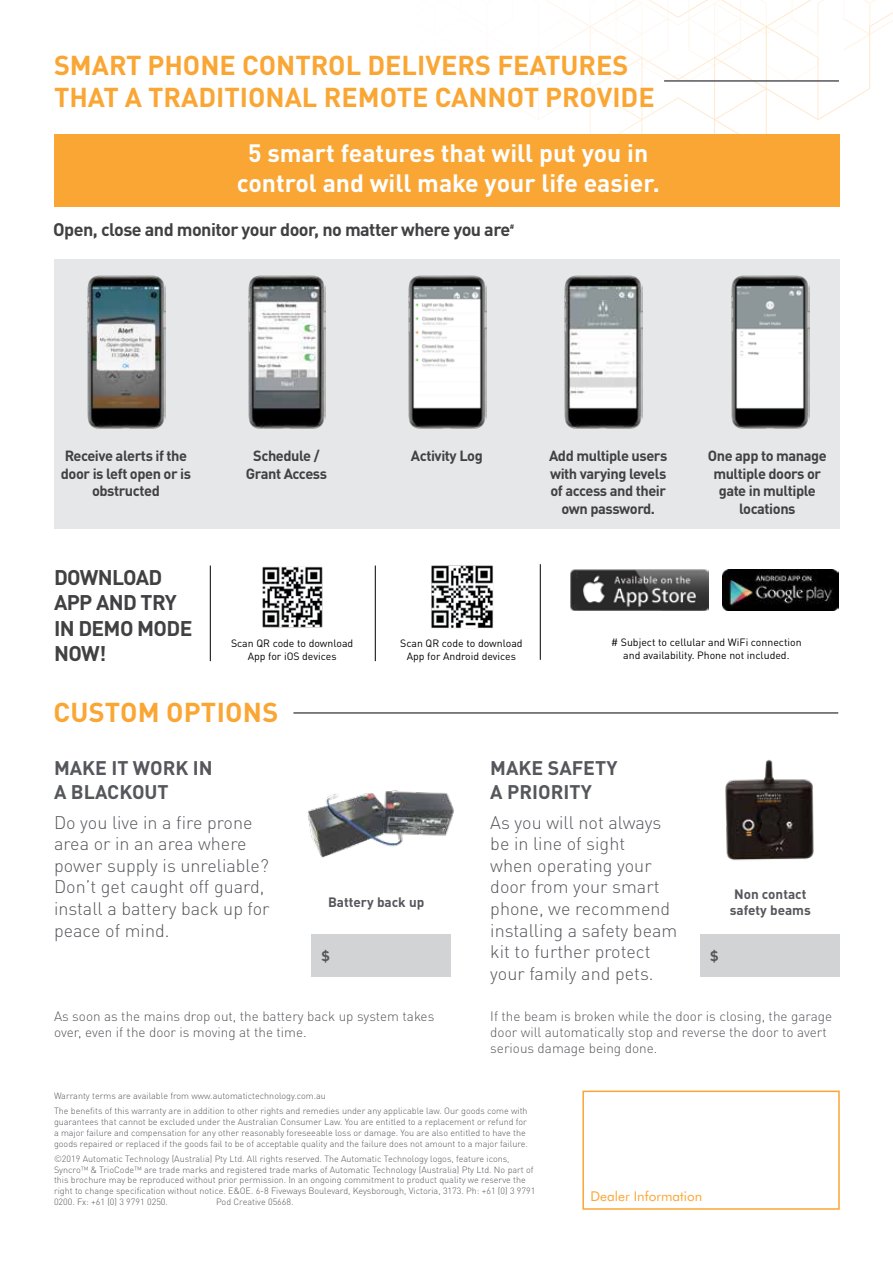
<style>
.page{position:relative;width:893px;height:1263px;background:#fff}
.page>*{position:absolute;margin:0;border:0;box-sizing:border-box;transform-origin:0 0}
.t1{font:700 27px/32.4px "DINOT";color:#faa634}
.t2{font:700 24.75px/29.7px "DINOT";color:#fff;text-align:center}
.t3{font:700 21px/25.2px "DINOT";letter-spacing:-.03em;color:#414042}
.t4{font:700 19.5px/23.4px "DINOT";color:#55575c}
.t5{font:300 18px/21.6px "DINOT";color:#55575c}
.t6{font:700 18px "DINOT";letter-spacing:-.03em;color:#414042}
.t7{font:700 14.55px/17.5px "DINOT";letter-spacing:-.03em;color:#414042;text-align:center}
.t8{font:700 13.8px "DINOT";color:#55575c}
.t9{font:300 13.5px/16.2px "DINOT";color:#55575c}
.t10{font:700 13.5px/16.2px "DINOT";color:#55575c;text-align:center}
.t11{font:13.5px "Futura BT";color:#faa634}
.t12{font:10.5px/12.6px "DINOT";color:#000;text-align:center}
.t13{font:300 9px/10.8px "DINOT";color:#55575c}
.t14{font:700 6.45px "DINOT";color:#414042}
</style>
<div class="page">
<svg style="left:691px;top:0;width:202px;height:134px"></svg>
<div style="left:582px;top:1090px;width:258px;height:120px;border:2px solid #faa634"></div>
<img style="left:431px;top:565px;width:62px;height:63px">
<img style="left:262px;top:566px;width:61px;height:62px">
<img style="left:570px;top:570px;width:139px;height:41px">
<img style="left:723px;top:570px;width:116px;height:40px">
<hr style="left:210px;top:565px;width:1px;height:96px;background:#000">
<hr style="left:375px;top:565px;width:1px;height:96px;background:#000">
<hr style="left:540px;top:564px;width:1px;height:96px;background:#000">
<hr style="left:293px;top:712px;width:545px;height:2px;background:#55575c">
<div style="left:311px;top:934px;width:140px;height:43px;background:#d1d3d4"></div>
<img style="left:725px;top:760px;width:89px;height:101px">
<div style="left:700px;top:934px;width:140px;height:43px;background:#d1d3d4"></div>
<div style="left:54px;top:259px;width:786px;height:270px;background:#e6e7e8"></div>
<img style="left:564px;top:275px;width:78px;height:154px">
<img style="left:731px;top:275px;width:78px;height:154px">
<img style="left:408px;top:275px;width:78px;height:154px">
<img style="left:248px;top:275px;width:78px;height:154px">
<img style="left:87px;top:275px;width:78px;height:154px">
<div style="left:54px;top:134px;width:786px;height:72px;background:#faa634"></div>
<hr style="left:664px;top:80px;width:175px;height:2px;background:#55575c">
<img style="left:308px;top:790px;width:146px;height:68px">
<h1 class="t1" style="left:54px;top:46px;width:602px">SMART PHONE CONTROL DELIVERS FEATURES<br>THAT A TRADITIONAL REMOTE CANNOT PROVIDE</h1>
<h2 class="t2" style="left:237px;top:136px;width:424px">5 smart features that will put you in control and will make your life easier.</h2>
<h3 class="t6" style="left:53px;top:215px;width:458px">Open, close and monitor your door, no matter where you are</h3>
<p class="t14" style="left:510px;top:221px;width:6px">#</p>
<h3 class="t7" style="left:61px;top:446px;width:132px">Receive alerts if the door is left open or is obstructed</h3>
<h3 class="t7" style="left:246px;top:446px;width:83px">Schedule /<br>Grant Access</h3>
<h3 class="t7" style="left:411px;top:446px;width:73px">Activity Log</h3>
<h3 class="t7" style="left:549px;top:446px;width:120px">Add multiple users with varying levels of access and their own password.</h3>
<h3 class="t7" style="left:708px;top:446px;width:120px">One app to manage multiple doors or gate in multiple locations</h3>
<h3 class="t3" style="left:54px;top:563px;width:140px">DOWNLOAD<br>APP AND TRY<br>IN DEMO MODE<br>NOW!</h3>
<p class="t12" style="left:231px;top:636px;width:124px">Scan QR code to download<br>App for iOS devices</p>
<h1 class="t1" style="left:53px;top:694px;width:226px">CUSTOM OPTIONS</h1>
<p class="t12" style="left:400px;top:636px;width:124px">Scan QR code to download<br>App for Android devices</p>
<p class="t12" style="left:611px;top:635px;width:192px"># Subject to cellular and WiFi connection and availability. Phone not included.</p>
<h3 class="t4" style="left:54px;top:754px;width:160px">MAKE IT WORK IN<br>A BLACKOUT</h3>
<h3 class="t5" style="left:54px;top:810px;width:217px">Do you live in a fire prone area or in an area where power supply is unreliable?<br>Don’t get caught off guard, install a battery back up for peace of mind.</h3>
<h3 class="t10" style="left:328px;top:893px;width:98px">Battery back up</h3>
<h3 class="t8" style="left:321px;top:945px;width:10px">$</h3>
<h3 class="t9" style="left:54px;top:1006px;width:382px">As soon as the mains drop out, the battery back up system takes over, even if the door is moving at the time.</h3>
<h3 class="t4" style="left:490px;top:754px;width:129px">MAKE SAFETY<br>A PRIORITY</h3>
<h3 class="t5" style="left:490px;top:810px;width:189px">As you will not always be in line of sight<br>when operating your door from your smart phone, we recommend installing a safety beam kit to further protect your family and pets.</h3>
<h3 class="t9" style="left:490px;top:1006px;width:343px">If the beam is broken while the door is closing, the garage door will automatically stop and reverse the door to avert serious damage being done.</h3>
<h3 class="t10" style="left:730px;top:884px;width:83px">Non contact safety beams</h3>
<h3 class="t8" style="left:710px;top:945px;width:10px">$</h3>
<p class="t13" style="left:54px;top:1088px;width:475px;line-height:15px">Warranty terms are available from www.automatictechnology.com.au<br>The benefits of this warranty are in addition to other rights and remedies under any applicable law. Our goods come with</p>
<p class="t13" style="left:54px;top:1116px;width:475px">guarantees that cannot be excluded under the Australian Consumer Law. You are entitled to a replacement or refund for a major failure and compensation for any other reasonably foreseeable loss or damage. You are also entitled to have the goods repaired or replaced if the goods fail to be of acceptable quality and the failure does not amount to a major failure.</p>
<p class="t13" style="left:54px;top:1152px;width:483px">©2019 Automatic Technology (Australia) Pty Ltd. All rights reserved. The Automatic Technology logos, feature icons, Syncro™ &amp; TrioCode™ are trade marks and registered trade marks of Automatic Technology (Australia) Pty Ltd. No part of this brochure may be reproduced without prior permission. In an ongoing commitment to product quality we reserve the right to change specification without notice. E&amp;OE. 6-8 Fiveways Boulevard, Keysborough, Victoria, 3173. Ph: +61 (0) 3 9791<br>0200. Fx: +61 (0) 3 9791 0250.</p>
<p class="t13" style="left:216px;top:1196px;width:79px">Pod Creative 05668.</p>
<h3 class="t11" style="left:590px;top:1188px;width:113px">Dealer Information</h3>
</div>
